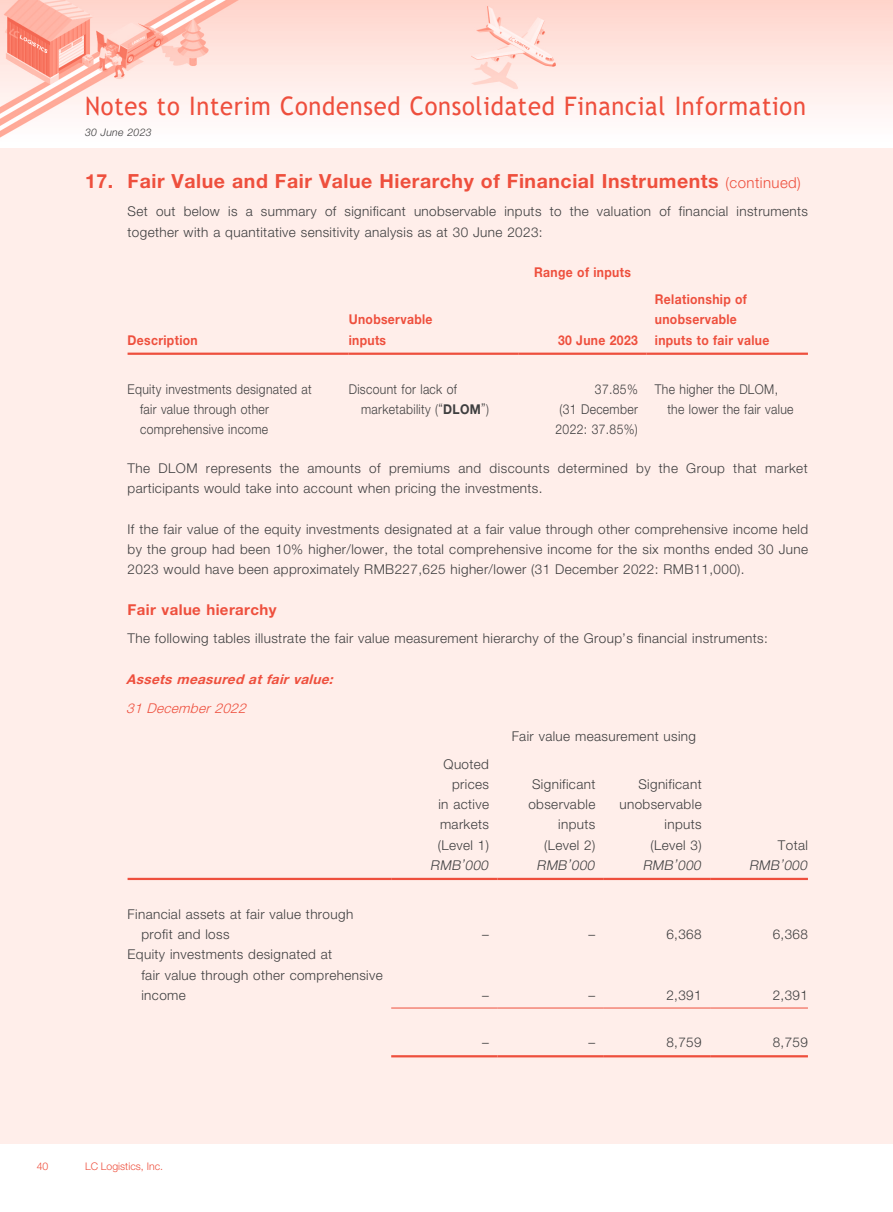
<style>
.page{position:relative;width:893px;height:1212px;background:#fff}
.page>*{position:absolute;margin:0;border:0;box-sizing:border-box;transform-origin:0 0}
.t1{font:25.5px "Trebuchet MS";letter-spacing:.03em;color:#ee4f3d;scale:.93 1}
.t2{font:700 19.5px "Helvetica Neue LT Std";letter-spacing:.03em;color:#ee4f3d}
.t3{font:700 15px "Helvetica Neue LT Std";letter-spacing:.03em;color:#ee4f3d}
.t4{font:300 13.5px/20.2px "Helvetica Neue LT Std";letter-spacing:.03em;color:#3e3e3f}
.t5{font:300 13.5px/20.2px "Helvetica Neue LT Std";letter-spacing:.03em;color:#3e3e3f;scale:.9 1}
.t6{font:700 13.5px/20.2px "Helvetica Neue LT Std";letter-spacing:.03em;color:#ee4f3d;scale:.9 1}
.t7{font:italic 300 13.5px "Helvetica Neue LT Std";color:#3e3e3f}
.t8{font:italic 700 13.5px "Helvetica Neue LT Std";color:#ee4f3d}
.t9{font:italic 300 13.5px "Helvetica Neue LT Std";color:#ee4f3d}
.t10{font:300 10.5px "Helvetica Neue LT Std";color:#ee4f3d}
.t11{font:italic 300 10.5px "Helvetica Neue LT Std";letter-spacing:.03em;color:#3e3e3f}
.s1{font-weight:300;font-size:15px}
.s2{font-weight:700}
</style>
<div class="page">
<img style="left:0;top:0;width:893px;height:149px">
<div style="left:0;top:149px;width:893px;height:995px;background:#ffeeea"></div>
<hr style="left:128px;top:353px;width:221px;height:2px;background:#ee4f3d">
<hr style="left:349px;top:353px;width:170px;height:2px;background:#ee4f3d">
<hr style="left:519px;top:353px;width:127px;height:2px;background:#ee4f3d">
<hr style="left:646px;top:353px;width:162px;height:2px;background:#ee4f3d">
<hr style="left:128px;top:878px;width:263px;height:2px;background:#ee4f3d">
<hr style="left:391px;top:878px;width:106px;height:2px;background:#ee4f3d">
<hr style="left:497px;top:878px;width:107px;height:2px;background:#ee4f3d">
<hr style="left:604px;top:878px;width:106px;height:2px;background:#ee4f3d">
<hr style="left:710px;top:878px;width:98px;height:2px;background:#ee4f3d">
<hr style="left:391px;top:1008px;width:106px;height:1px;background:#ee4f3d">
<hr style="left:497px;top:1008px;width:107px;height:1px;background:#ee4f3d">
<hr style="left:604px;top:1008px;width:106px;height:1px;background:#ee4f3d">
<hr style="left:710px;top:1008px;width:98px;height:1px;background:#ee4f3d">
<hr style="left:391px;top:1055px;width:106px;height:2px;background:#ee4f3d">
<hr style="left:497px;top:1055px;width:107px;height:2px;background:#ee4f3d">
<hr style="left:604px;top:1055px;width:106px;height:2px;background:#ee4f3d">
<hr style="left:710px;top:1055px;width:98px;height:2px;background:#ee4f3d">
<h1 class="t1" style="left:85px;top:90px;width:777px">Notes to Interim Condensed Consolidated Financial Information</h1>
<p class="t11" style="left:85px;top:126px;width:68px">30 June 2023</p>
<h2 class="t2" style="left:85px;top:168px;width:717px">17. Fair Value and Fair Value Hierarchy of Financial Instruments <span class="s1">(continued)</span></h2>
<p class="t4" style="left:128px;top:201px;width:682px">Set out below is a summary of significant unobservable inputs to the valuation of financial instruments together with a quantitative sensitivity analysis as at 30 June 2023:</p>
<p class="t6" style="left:534px;top:262px;width:109px">Range of inputs</p>
<p class="t6" style="left:128px;top:329px;width:80px">Description</p>
<p class="t6" style="left:349px;top:309px;width:95px">Unobservable inputs</p>
<p class="t6" style="left:558px;top:329px;width:90px">30 June 2023</p>
<p class="t6" style="left:655px;top:289px;width:129px">Relationship of unobservable inputs to fair value</p>
<p class="t5" style="left:140px;top:378px;width:192px;text-indent:-12px">Equity investments designated at fair value through other comprehensive income</p>
<p class="t5" style="left:361px;top:378px;width:144px;text-indent:-12px">Discount for lack of marketability (“<span class="s2">DLOM</span>”)</p>
<p class="t5" style="left:556px;top:378px;width:93px;text-align:justify;text-indent:39px">37.85% (31 December 2022: 37.85%)</p>
<p class="t5" style="left:667px;top:378px;width:142px;text-indent:-12px">The higher the DLOM, the lower the fair value</p>
<p class="t4" style="left:128px;top:458px;width:682px">The DLOM represents the amounts of premiums and discounts determined by the Group that market participants would take into account when pricing the investments.</p>
<p class="t4" style="left:128px;top:518px;width:682px;text-align:justify">If the fair value of the equity investments designated at a fair value through other comprehensive income held by the group had been 10% higher/lower, the total comprehensive income for the six months ended 30 June 2023 would have been approximately RMB227,625 higher/lower (31 December 2022: RMB11,000).</p>
<p class="t3" style="left:128px;top:600px;width:151px">Fair value hierarchy</p>
<p class="t4" style="left:128px;top:628px;width:642px">The following tables illustrate the fair value measurement hierarchy of the Group’s financial instruments:</p>
<p class="t8" style="left:126px;top:671px;width:212px">Assets measured atfairvalue:</p>
<p class="t9" style="left:126px;top:700px;width:125px">31 December2022</p>
<p class="t4" style="left:512px;top:726px;width:186px">Fair value measurement using</p>
<p class="t4" style="left:438px;top:753px;width:52px;text-align:right">Quoted prices<br>in active markets</p>
<p class="t4" style="left:528px;top:773px;width:68px;text-align:right">Significant observable inputs</p>
<p class="t4" style="left:619px;top:773px;width:84px;text-align:right">Significant unobservable inputs</p>
<p class="t4" style="left:141px;top:904px;width:213px;text-indent:-14px">Financial assets at fair value through profit and loss</p>
<p class="t4" style="left:141px;top:944px;width:243px;text-indent:-14px">Equity investments designated at<br>fair value through other comprehensive income</p>
<p class="t10" style="left:37px;top:1159px;width:13px">40</p>
<p class="t10" style="left:85px;top:1159px;width:79px">LC Logistics, Inc.</p>
<p class="t4" style="left:438px;top:834px;width:53px">(Level 1)</p>
<p class="t4" style="left:544px;top:834px;width:53px">(Level 2)</p>
<p class="t4" style="left:650px;top:834px;width:53px">(Level 3)</p>
<p class="t4" style="left:778px;top:834px;width:32px">Total</p>
<p class="t7" style="left:430px;top:857px;width:62px">RMB’000</p>
<p class="t7" style="left:537px;top:857px;width:62px">RMB’000</p>
<p class="t7" style="left:643px;top:857px;width:62px">RMB’000</p>
<p class="t7" style="left:749px;top:857px;width:62px">RMB’000</p>
<p class="t4" style="left:482px;top:924px;width:8px">–</p>
<p class="t4" style="left:589px;top:924px;width:8px">–</p>
<p class="t4" style="left:666px;top:924px;width:37px">6,368</p>
<p class="t4" style="left:773px;top:924px;width:37px">6,368</p>
<p class="t4" style="left:482px;top:985px;width:8px">–</p>
<p class="t4" style="left:589px;top:985px;width:8px">–</p>
<p class="t4" style="left:666px;top:985px;width:37px">2,391</p>
<p class="t4" style="left:773px;top:985px;width:37px">2,391</p>
<p class="t4" style="left:482px;top:1032px;width:8px">–</p>
<p class="t4" style="left:589px;top:1032px;width:8px">–</p>
<p class="t4" style="left:666px;top:1032px;width:37px">8,759</p>
<p class="t4" style="left:773px;top:1032px;width:37px">8,759</p>
</div>
